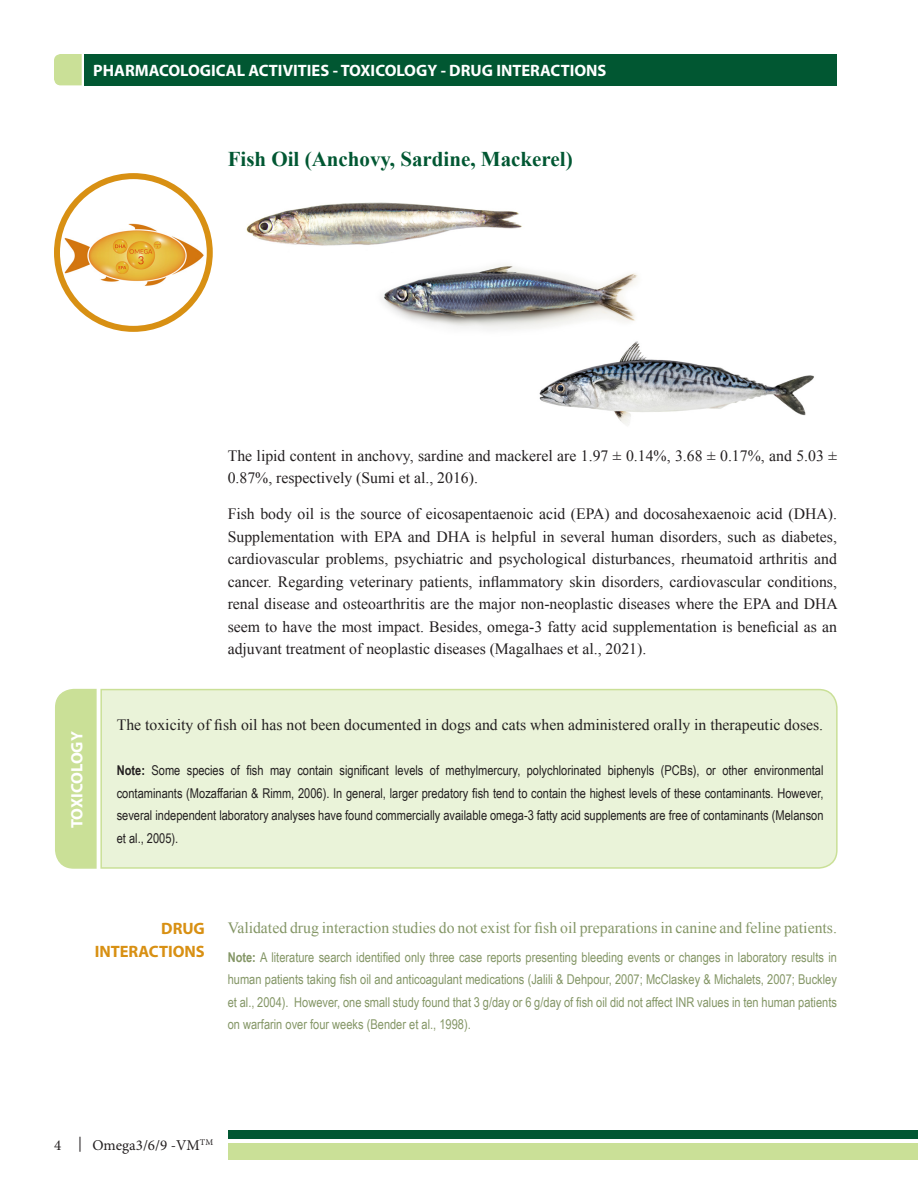
<style>
.page{position:relative;width:918px;height:1188px;background:#fff}
.page>*{position:absolute;margin:0;border:0;box-sizing:border-box;transform-origin:0 0}
.t1{font:700 21px "Times New Roman";color:#015732}
.t2{font:700 16.5px "Myriad Pro";color:#fff}
.t3{font:700 16.5px/22.5px "Myriad Pro";color:#d89013;text-align:right}
.t4{font:15.75px/22.5px "Times New Roman";color:#231f20}
.t5{font:15.75px "Times New Roman";color:#849666}
.t6{font:15px "Minion Pro";color:#231f20}
.t7{font:13.5px/22.5px "Arial Narrow";color:#231f20;text-align:justify}
.t8{font:13.5px/22.5px "Arial Narrow";color:#849666;text-align:justify}
.s1{font-weight:700}
</style>
<div class="page">
<div style="left:228px;top:1130px;width:690px;height:9px;background:#015732"></div>
<div style="left:228px;top:1143px;width:690px;height:16px;background:#cae097"></div>
<div style="left:84px;top:54px;width:753px;height:31px;background:#015732"></div>
<svg style="left:54px;top:54px;width:28px;height:31px"></svg>
<div style="left:100px;top:688px;width:738px;height:181px;background:#eaf3d9"></div>
<div style="left:55px;top:688px;width:42px;height:181px;background:#cae097"></div>
<div style="left:54px;top:173px;width:159px;height:159px;border:6px solid #d89013;border-radius:50%"></div>
<img style="left:61px;top:200px;width:144px;height:91px">
<img style="left:246px;top:202px;width:276px;height:44px">
<img style="left:382px;top:265px;width:256px;height:65px">
<img style="left:539px;top:341px;width:275px;height:84px">
<div style="left:105px;top:203px;width:64px;height:18px;background:#fff"></div>
<p class="t2" style="left:93px;top:60px;width:515px">PHARMACOLOGICAL ACTIVITIES - TOXICOLOGY - DRUG INTERACTIONS</p>
<h1 class="t1" style="left:228px;top:144px;width:346px">Fish Oil (Anchovy, Sardine, Mackerel)</h1>
<p class="t2" style="left:66px;top:828px;width:98px;rotate:-90deg">TOXICOLOGY</p>
<p class="t4" style="left:228px;top:444px;width:611px">The lipid content in anchovy, sardine and mackerel are 1.97 ± 0.14%, 3.68 ± 0.17%, and 5.03 ±<br>0.87%, respectively (Sumi et al., 2016).</p>
<p class="t4" style="left:228px;top:503px;width:612px;text-align:justify">Fish body oil is the source of eicosapentaenoic acid (EPA) and docosahexaenoic acid (DHA).<br>Supplementation with EPA and DHA is helpful in several human disorders, such as diabetes, cardiovascular problems, psychiatric and psychological disturbances, rheumatoid arthritis and cancer. Regarding veterinary patients, inflammatory skin disorders, cardiovascular conditions, renal disease and osteoarthritis are the major non-neoplastic diseases where the EPA and DHA seem to have the most impact. Besides, omega-3 fatty acid supplementation is beneficial as an adjuvant treatment of neoplastic diseases (Magalhaes et al., 2021).</p>
<p class="t4" style="left:117px;top:713px;width:708px">The toxicity of fish oil has not been documented in dogs and cats when administered orally in therapeutic doses.</p>
<p class="t7" style="left:117px;top:759px;width:708px"><span class="s1">Note:</span> Some species of fish may contain significant levels of methylmercury, polychlorinated biphenyls (PCBs), or other environmental contaminants (Mozaffarian &amp; Rimm, 2006). In general, larger predatory fish tend to contain the highest levels of these contaminants. However, several independent laboratory analyses have found commercially available omega-3 fatty acid supplements are free of contaminants (Melanson et al., 2005).</p>
<p class="t3" style="left:95px;top:917px;width:112px">DRUG<br>INTERACTIONS</p>
<p class="t5" style="left:228px;top:917px;width:611px">Validated drug interaction studies do not exist for fish oil preparations in canine and feline patients.</p>
<p class="t8" style="left:228px;top:945px;width:611px"><span class="s1">Note:</span> A literature search identified only three case reports presenting bleeding events or changes in laboratory results in human patients taking fish oil and anticoagulant medications (Jalili &amp; Dehpour, 2007; McClaskey &amp; Michalets, 2007; Buckley et al., 2004). However, one small study found that 3 g/day or 6 g/day of fish oil did not affect INR values in ten human patients on warfarin over four weeks (Bender et al., 1998).</p>
<p class="t6" style="left:54px;top:1135px;width:161px">4 | Omega3/6/9 -VM<sup>TM</sup></p>
</div>
